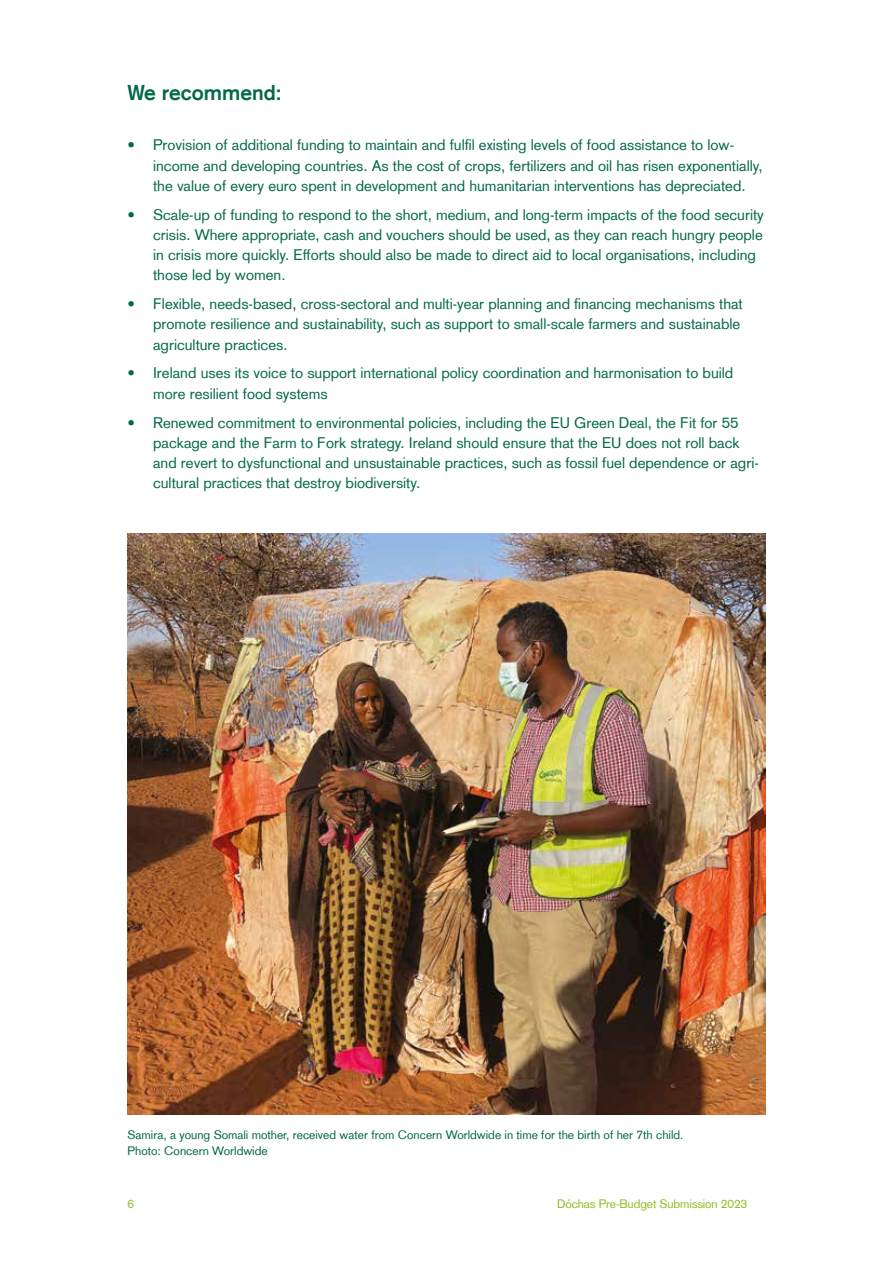
<style>
.page{position:relative;width:893px;height:1263px;background:#fff}
.page>*{position:absolute;margin:0;border:0;box-sizing:border-box;transform-origin:0 0}
.t1{font:700 21px "Basic Commercial LT";color:#04694a}
.t2{font:15px/20.2px "Basic Commercial LT Com";color:#04694a}
.t3{font:12px/16.5px "Basic Commercial LT Com";color:#04694a}
.t4{font:12px "Basic Commercial LT Com";letter-spacing:-.01em;color:#92be25}
</style>
<div class="page">
<img style="left:128px;top:534px;width:637px;height:580px">
<h1 class="t1" style="left:128px;top:80px;width:156px">We recommend:</h1>
<p class="t2" style="left:153px;top:135px;width:611px;text-indent:-26px">• Provision of additional funding to maintain and fulfil existing levels of food assistance to low&shy;income and developing countries. As the cost of crops, fertilizers and oil has risen exponentially, the value of every euro spent in development and humanitarian interventions has depreciated.</p>
<p class="t2" style="left:153px;top:204px;width:612px;text-indent:-26px">• Scale-up of funding to respond to the short, medium, and long-term impacts of the food security crisis. Where appropriate, cash and vouchers should be used, as they can reach hungry people in crisis more quickly. Efforts should also be made to direct aid to local organisations, including those led by women.</p>
<p class="t2" style="left:153px;top:294px;width:591px;text-indent:-26px">• Flexible, needs-based, cross-sectoral and multi-year planning and financing mechanisms that promote resilience and sustainability, such as support to small-scale farmers and sustainable agriculture practices.</p>
<p class="t2" style="left:153px;top:363px;width:582px;text-indent:-26px">• Ireland uses its voice to support international policy coordination and harmonisation to build more resilient food systems</p>
<p class="t2" style="left:153px;top:412px;width:607px;text-indent:-26px">• Renewed commitment to environmental policies, including the EU Green Deal, the Fit for 55 package and the Farm to Fork strategy. Ireland should ensure that the EU does not roll back and revert to dysfunctional and unsustainable practices, such as fossil fuel dependence or agri&shy;cultural practices that destroy biodiversity.</p>
<p class="t3" style="left:128px;top:1126px;width:557px">Samira, a young Somali mother, received water from Concern Worldwide in time for the birth of her 7th child.<br>Photo: Concern Worldwide</p>
<p class="t4" style="left:128px;top:1196px;width:8px">6</p>
<p class="t4" style="left:557px;top:1196px;width:192px">Dóchas Pre-Budget Submission 2023</p>
</div>
